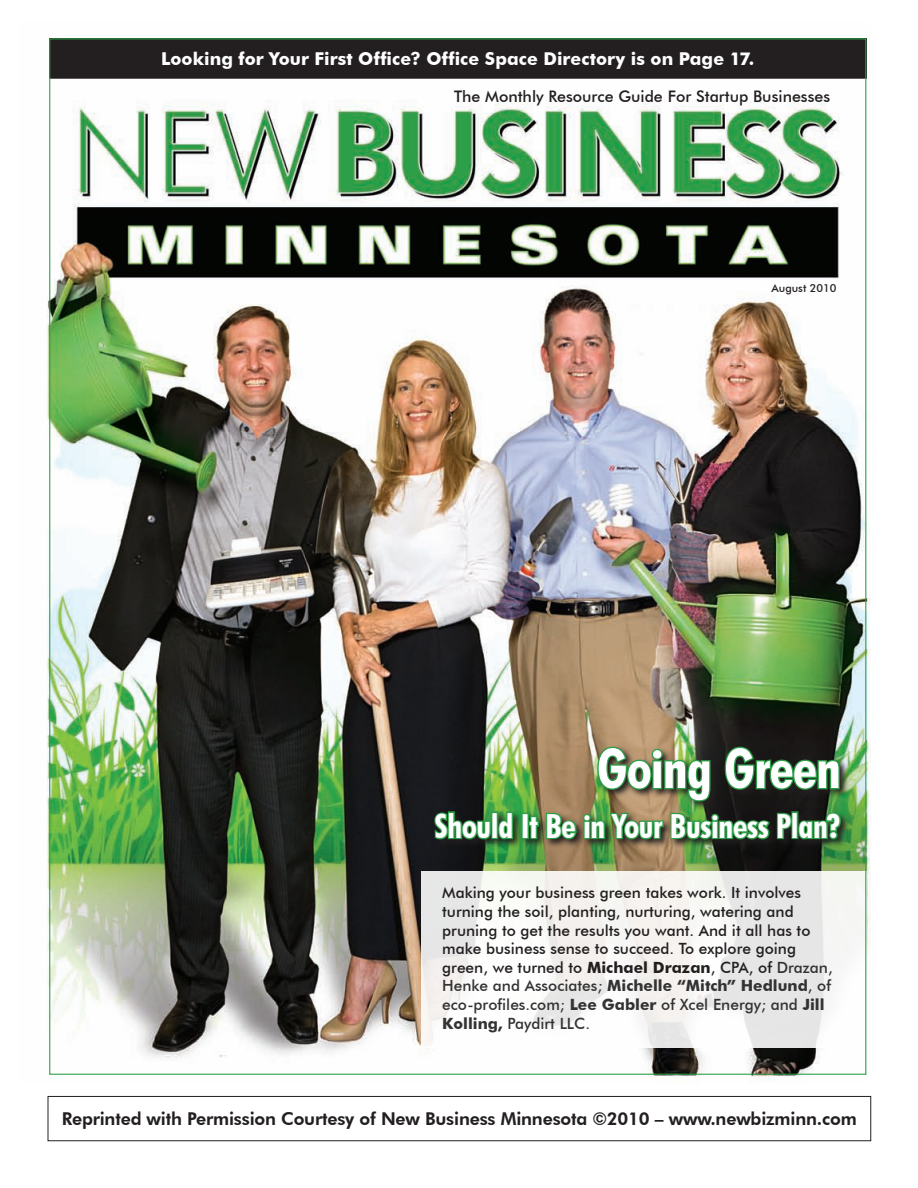
<style>
.page{position:relative;width:918px;height:1188px;background:#fff}
.page>*{position:absolute;margin:0;border:0;box-sizing:border-box;transform-origin:0 0}
.t1{font:700 condensed 55.35px "Futura BT";letter-spacing:-.01em;color:#fff}
.t2{font:700 condensed 33.15px "Futura BT";letter-spacing:-.01em;color:#fff}
.t3{font:800 17.7px "Futura BT";letter-spacing:-.01em;color:#231f20}
.t4{font:700 17.7px "Futura BT";color:#fff}
.t5{font:500 15.9px "Futura BT";color:#231f20}
.t6{font:500 15.45px/18.6px "Futura BT";color:#231f20}
.t7{font:500 11.1px "Futura BT";color:#231f20}
.s1{font-weight:700}
.s2{color:#333}
.s3{font-weight:700;color:#333}
</style>
<div class="page">
<div style="left:48px;top:1096px;width:823px;height:45px;border:1px solid #231f20"></div>
<img style="left:47px;top:38px;width:824px;height:1039px">
<img style="left:432px;top:744px;width:419px;height:105px">
<img style="left:596px;top:745px;width:116px;height:58px">
<svg style="left:723px;top:745px;width:118px;height:46px;background:#24492b"></svg>
<svg style="left:433px;top:810px;width:81px;height:31px;background:#286835"></svg>
<div style="left:522px;top:813px;width:7px;height:26px;border:3px solid #2d9f48"></div>
<svg style="left:527px;top:811px;width:316px;height:31px;background:#3c6e3c"></svg>
<svg style="left:421px;top:871px;width:443px;height:176px"></svg>
<div style="left:50px;top:39px;width:817px;height:40px;background:#5f5c5c"></div>
<div style="left:49px;top:38px;width:817px;height:40px;background:#231f20"></div>
<p class="t4" style="left:161px;top:48px;width:595px">Looking for Your First Office? Office Space Directory is on Page 17.</p>
<p class="t5" style="left:454px;top:87px;width:378px">The Monthly Resource Guide For Startup Businesses</p>
<p class="t7" style="left:772px;top:281px;width:66px">August 2010</p>
<p class="t1" style="left:597px;top:735px;width:246px">Going Green</p>
<p class="t2" style="left:435px;top:806px;width:407px">Should It Be in Your Business Plan?</p>
<p class="t6" style="left:442px;top:883px;width:392px">Making your business green takes work. It involves turning the soil, planting, nurturing, watering and pruning to get the results you want. And it all has to make business sense to succeed. To explore going green, we turned to <span class="s1">Michael Drazan</span>, CPA, of <span class="s2">Drazan, Henke and Associates;</span> <span class="s3">Michelle “Mitch” Hedlund</span><span class="s2">, of eco-profiles.com;</span> <span class="s3">Lee Gabler</span> <span class="s2">of Xcel Energy; and</span> <span class="s3">Jill Kolling,</span> <span class="s2">Paydirt LLC.</span></p>
<p class="t3" style="left:62px;top:1108px;width:796px">Reprinted with Permission Courtesy of New Business Minnesota ©2010 – www.newbizminn.com</p>
</div>
